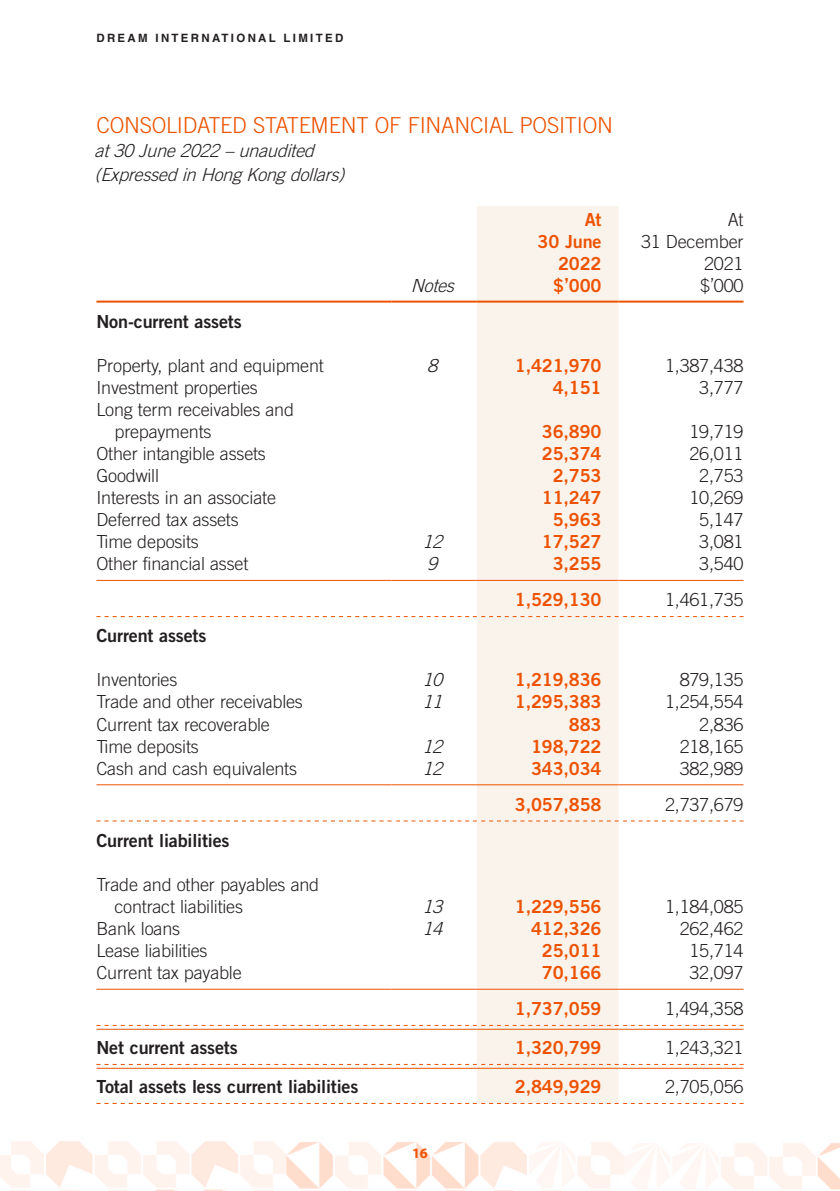
<style>
.page{position:relative;width:840px;height:1191px;background:#fff}
.page>*{position:absolute;margin:0;border:0;box-sizing:border-box;transform-origin:0 0}
.t1{font:300 22px "Trade Gothic LT Std";letter-spacing:-.01em;color:#ed5200}
.t2{font:300 18px/22px "Trade Gothic LT Std";letter-spacing:-.01em;color:#231f20}
.t3{font:18px/22px "Trade Gothic LT Std Bd 2";letter-spacing:-.01em;color:#ed5200;text-align:right}
.t4{font:18px "Trade Gothic LT Std Bd 2";letter-spacing:-.01em;color:#231f20}
.t5{font:italic 300 18px/24px "Trade Gothic LT Std";color:#231f20}
.t6{font:700 14.4px "Myriad Pro";color:#ed5200}
.t7{font:700 11.4px "Helvetica LT Std";letter-spacing:.2em;color:#231f20}
</style>
<div class="page">
<img style="left:0;top:206px;width:839px;height:985px">
<div style="left:476px;top:206px;width:142px;height:897px;background:#faf3ec"></div>
<hr style="left:96px;top:300px;width:295px;height:2px;background:#ed5200">
<hr style="left:391px;top:300px;width:85px;height:2px;background:#ed5200">
<hr style="left:476px;top:300px;width:142px;height:2px;background:#ed5200">
<hr style="left:618px;top:300px;width:125px;height:2px;background:#ed5200">
<hr style="left:96px;top:580px;width:295px;height:1px;background:#ed5200">
<hr style="left:391px;top:580px;width:85px;height:1px;background:#ed5200">
<hr style="left:476px;top:580px;width:142px;height:1px;background:#ed5200">
<hr style="left:618px;top:580px;width:125px;height:1px;background:#ed5200">
<svg style="left:96px;top:616px;width:647px;height:1px"></svg>
<hr style="left:96px;top:784px;width:295px;height:1px;background:#ed5200">
<hr style="left:391px;top:784px;width:85px;height:1px;background:#ed5200">
<hr style="left:476px;top:784px;width:142px;height:1px;background:#ed5200">
<hr style="left:618px;top:784px;width:125px;height:1px;background:#ed5200">
<svg style="left:96px;top:820px;width:647px;height:1px"></svg>
<hr style="left:96px;top:988px;width:295px;height:1px;background:#ed5200">
<hr style="left:391px;top:988px;width:85px;height:1px;background:#ed5200">
<hr style="left:476px;top:988px;width:142px;height:1px;background:#ed5200">
<hr style="left:618px;top:988px;width:125px;height:1px;background:#ed5200">
<hr style="left:96px;top:1028px;width:295px;height:1px;background:#ed5200">
<hr style="left:391px;top:1028px;width:85px;height:1px;background:#ed5200">
<hr style="left:476px;top:1028px;width:142px;height:1px;background:#ed5200">
<svg style="left:96px;top:1025px;width:647px;height:1px"></svg>
<hr style="left:618px;top:1028px;width:125px;height:1px;background:#ed5200">
<hr style="left:96px;top:1067px;width:295px;height:1px;background:#ed5200">
<hr style="left:391px;top:1067px;width:85px;height:1px;background:#ed5200">
<hr style="left:476px;top:1067px;width:142px;height:1px;background:#ed5200">
<svg style="left:96px;top:1064px;width:647px;height:1px"></svg>
<hr style="left:618px;top:1067px;width:125px;height:1px;background:#ed5200">
<svg style="left:96px;top:1103px;width:647px;height:1px"></svg>
<p class="t7" style="left:96px;top:31px;width:248px">DREAM INTERNATIONAL LIMITED</p>
<p class="t1" style="left:96px;top:112px;width:518px">CONSOLIDATED STATEMENT OF FINANCIAL POSITION</p>
<p class="t5" style="left:95px;top:138px;width:256px">at30June2022–unaudited (ExpressedinHongKongdollars)</p>
<p class="t3" style="left:537px;top:208px;width:66px">At<br>30 June<br>2022</p>
<p class="t2" style="left:640px;top:208px;width:104px;text-align:right">At<br>31 December<br>2021</p>
<p class="t5" style="left:410px;top:273px;width:50px">Notes</p>
<p class="t3" style="left:553px;top:274px;width:50px">$’000</p>
<p class="t2" style="left:700px;top:274px;width:45px">$’000</p>
<p class="t4" style="left:96px;top:310px;width:147px">Non-current assets</p>
<p class="t2" style="left:96px;top:354px;width:229px">Property, plant and equipment</p>
<p class="t5" style="left:427px;top:353px;width:17px">8</p>
<p class="t3" style="left:514px;top:354px;width:88px">1,421,970</p>
<p class="t2" style="left:664px;top:354px;width:80px">1,387,438</p>
<p class="t2" style="left:96px;top:376px;width:163px">Investment properties</p>
<p class="t3" style="left:552px;top:376px;width:50px">4,151</p>
<p class="t2" style="left:699px;top:376px;width:46px">3,777</p>
<p class="t2" style="left:114px;top:398px;width:181px;text-indent:-18px">Long term receivables and prepayments</p>
<p class="t3" style="left:541px;top:420px;width:61px">36,890</p>
<p class="t2" style="left:689px;top:420px;width:55px">19,719</p>
<p class="t2" style="left:96px;top:442px;width:171px">Other intangible assets</p>
<p class="t3" style="left:541px;top:442px;width:61px">25,374</p>
<p class="t2" style="left:689px;top:442px;width:55px">26,011</p>
<p class="t2" style="left:96px;top:464px;width:64px">Goodwill</p>
<p class="t3" style="left:552px;top:464px;width:50px">2,753</p>
<p class="t2" style="left:699px;top:464px;width:46px">2,753</p>
<p class="t2" style="left:96px;top:486px;width:181px">Interests in an associate</p>
<p class="t3" style="left:541px;top:486px;width:61px">11,247</p>
<p class="t2" style="left:689px;top:486px;width:55px">10,269</p>
<p class="t2" style="left:96px;top:508px;width:144px">Deferred tax assets</p>
<p class="t3" style="left:552px;top:508px;width:50px">5,963</p>
<p class="t2" style="left:699px;top:508px;width:46px">5,147</p>
<p class="t2" style="left:96px;top:530px;width:104px">Time deposits</p>
<p class="t5" style="left:422px;top:529px;width:27px">12</p>
<p class="t3" style="left:541px;top:530px;width:61px">17,527</p>
<p class="t2" style="left:699px;top:530px;width:46px">3,081</p>
<p class="t2" style="left:96px;top:552px;width:153px">Other financial asset</p>
<p class="t5" style="left:427px;top:551px;width:17px">9</p>
<p class="t3" style="left:552px;top:552px;width:50px">3,255</p>
<p class="t2" style="left:699px;top:552px;width:46px">3,540</p>
<p class="t3" style="left:514px;top:588px;width:88px">1,529,130</p>
<p class="t2" style="left:664px;top:588px;width:80px">1,461,735</p>
<p class="t4" style="left:96px;top:625px;width:111px">Current assets</p>
<p class="t2" style="left:96px;top:669px;width:82px">Inventories</p>
<p class="t5" style="left:422px;top:668px;width:27px">10</p>
<p class="t3" style="left:514px;top:668px;width:88px">1,219,836</p>
<p class="t2" style="left:679px;top:669px;width:65px">879,135</p>
<p class="t2" style="left:96px;top:691px;width:208px">Trade and other receivables</p>
<p class="t5" style="left:422px;top:690px;width:27px">11</p>
<p class="t3" style="left:514px;top:690px;width:88px">1,295,383</p>
<p class="t2" style="left:664px;top:691px;width:80px">1,254,554</p>
<p class="t2" style="left:96px;top:713px;width:175px">Current tax recoverable</p>
<p class="t3" style="left:568px;top:712px;width:34px">883</p>
<p class="t2" style="left:699px;top:713px;width:46px">2,836</p>
<p class="t2" style="left:96px;top:735px;width:104px">Time deposits</p>
<p class="t5" style="left:422px;top:734px;width:27px">12</p>
<p class="t3" style="left:530px;top:734px;width:72px">198,722</p>
<p class="t2" style="left:679px;top:735px;width:65px">218,165</p>
<p class="t2" style="left:96px;top:757px;width:202px">Cash and cash equivalents</p>
<p class="t5" style="left:422px;top:756px;width:27px">12</p>
<p class="t3" style="left:530px;top:756px;width:72px">343,034</p>
<p class="t2" style="left:679px;top:757px;width:65px">382,989</p>
<p class="t3" style="left:514px;top:793px;width:88px">3,057,858</p>
<p class="t2" style="left:664px;top:793px;width:80px">2,737,679</p>
<p class="t4" style="left:96px;top:829px;width:134px">Current liabilities</p>
<p class="t2" style="left:114px;top:873px;width:206px;text-indent:-18px">Trade and other payables and contract liabilities</p>
<p class="t5" style="left:422px;top:894px;width:27px">13</p>
<p class="t3" style="left:514px;top:895px;width:88px">1,229,556</p>
<p class="t2" style="left:664px;top:895px;width:80px">1,184,085</p>
<p class="t2" style="left:96px;top:917px;width:85px">Bank loans</p>
<p class="t5" style="left:422px;top:916px;width:27px">14</p>
<p class="t3" style="left:530px;top:917px;width:72px">412,326</p>
<p class="t2" style="left:679px;top:917px;width:65px">262,462</p>
<p class="t2" style="left:96px;top:939px;width:113px">Lease liabilities</p>
<p class="t3" style="left:541px;top:939px;width:61px">25,011</p>
<p class="t2" style="left:689px;top:939px;width:55px">15,714</p>
<p class="t2" style="left:96px;top:961px;width:147px">Current tax payable</p>
<p class="t3" style="left:541px;top:961px;width:61px">70,166</p>
<p class="t2" style="left:689px;top:961px;width:55px">32,097</p>
<p class="t3" style="left:514px;top:997px;width:88px">1,737,059</p>
<p class="t2" style="left:664px;top:997px;width:80px">1,494,358</p>
<p class="t4" style="left:96px;top:1036px;width:143px">Net current assets</p>
<p class="t3" style="left:514px;top:1036px;width:88px">1,320,799</p>
<p class="t2" style="left:664px;top:1036px;width:80px">1,243,321</p>
<p class="t4" style="left:96px;top:1075px;width:263px">Total assets less current liabilities</p>
<p class="t3" style="left:514px;top:1075px;width:88px">2,849,929</p>
<p class="t2" style="left:664px;top:1075px;width:80px">2,705,056</p>
<p class="t6" style="left:412px;top:1143px;width:17px">16</p>
</div>
